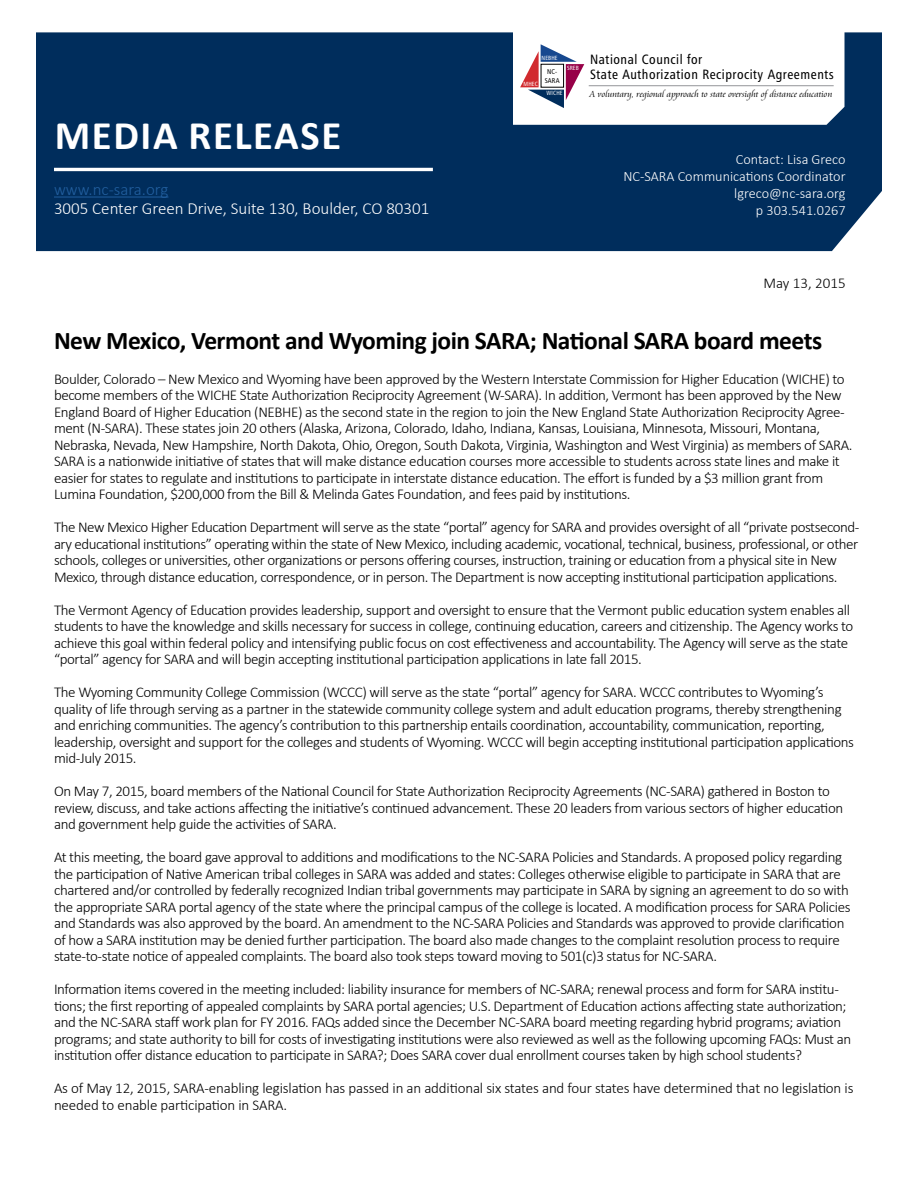
<style>
.page{position:relative;width:918px;height:1188px;background:#fff}
.page>*{position:absolute;margin:0;border:0;box-sizing:border-box;transform-origin:0 0}
.t1{font:700 40.65px "Calibri";letter-spacing:.04em;color:#fff}
.t2{font:700 25.5px "Calibri";letter-spacing:-.02em;color:#000}
.t3{font:300 16.95px "Calibri";color:#fff}
.t4{font:300 16.95px "Calibri";color:#215e9e}
.t5{font:300 15px/16.5px "Calibri";letter-spacing:-.025em;color:#000}
.t6{font:300 15px "Calibri";color:#000}
.t7{font:300 14.25px/17.1px "Calibri";color:#fff;text-align:right}
.t8{font:13.5px/14.9px "Humanist 777 BT Roman Condensed B";letter-spacing:.04em;color:#000}
.t9{font:300 9.45px "Cataneo BT";color:#000}
.t10{font:6.9px/8.4px "Humanist 777 BT Roman Condensed B";letter-spacing:.02em;color:#000;text-align:center}
.t11{font:6px "Humanist 777 BT Roman Condensed B";letter-spacing:.02em;color:#fff}
</style>
<div class="page">
<div style="left:36px;top:32px;width:846px;height:219px;background:#002d5c"></div>
<hr style="left:54px;top:168px;width:379px;height:3px;background:#fff">
<hr style="left:54px;top:197px;width:114px;height:1px;background:#215e9e">
<svg style="left:513px;top:32px;width:331px;height:93px"></svg>
<hr style="left:589px;top:85px;width:245px;height:1px;background:#939598">
<h1 class="t1" style="left:55px;top:110px;width:288px">MEDIA RELEASE</h1>
<p class="t4" style="left:54px;top:179px;width:116px">www.nc-sara.org</p>
<p class="t3" style="left:54px;top:197px;width:377px">3005 Center Green Drive, Suite 130, Boulder, CO 80301</p>
<p class="t11" style="left:542px;top:55px;width:18px">NEBHE</p>
<p class="t11" style="left:567px;top:64px;width:13px">SREB</p>
<p class="t10" style="left:545px;top:68px;width:16px">NC-<br>SARA</p>
<p class="t11" style="left:524px;top:80px;width:16px">MHEC</p>
<p class="t11" style="left:546px;top:89px;width:18px">WICHE</p>
<p class="t8" style="left:590px;top:52px;width:245px">National Council for<br>State Authorization Reciprocity Agreements</p>
<p class="t9" style="left:590px;top:88px;width:244px">A voluntary, regional approach to state oversight ofdistance education</p>
<p class="t7" style="left:623px;top:150px;width:224px">Contact: Lisa Greco<br>NC-SARA Communications Coordinator lgreco@nc-sara.org<br>p 303.541.0267</p>
<p class="t6" style="left:764px;top:273px;width:84px">May 13, 2015</p>
<h2 class="t2" style="left:54px;top:325px;width:770px">New Mexico, Vermont and Wyoming join SARA; National SARA board meets</h2>
<p class="t5" style="left:54px;top:371px;width:800px">Boulder, Colorado – New Mexico and Wyoming have been approved by the Western Interstate Commission for Higher Education (WICHE) to become members of the WICHE State Authorization Reciprocity Agreement (W-SARA). In addition, Vermont has been approved by the New England Board of Higher Education (NEBHE) as the second state in the region to join the New England State Authorization Reciprocity Agree&shy;ment (N-SARA). These states join 20 others (Alaska, Arizona, Colorado, Idaho, Indiana, Kansas, Louisiana, Minnesota, Missouri, Montana, Nebraska, Nevada, New Hampshire, North Dakota, Ohio, Oregon, South Dakota, Virginia, Washington and West Virginia) as members of SARA.<br>SARA is a nationwide initiative of states that will make distance education courses more accessible to students across state lines and make it easier for states to regulate and institutions to participate in interstate distance education. The effort is funded by a $3 million grant from Lumina Foundation, $200,000 from the Bill &amp; Melinda Gates Foundation, and fees paid by institutions.</p>
<p class="t5" style="left:54px;top:519px;width:807px">The New Mexico Higher Education Department will serve as the state “portal” agency for SARA and provides oversight of all “private postsecond&shy;ary educational institutions” operating within the state of New Mexico, including academic, vocational, technical, business, professional, or other schools, colleges or universities, other organizations or persons offering courses, instruction, training or education from a physical site in New Mexico, through distance education, correspondence, or in person. The Department is now accepting institutional participation applications.</p>
<p class="t5" style="left:54px;top:602px;width:801px">The Vermont Agency of Education provides leadership, support and oversight to ensure that the Vermont public education system enables all students to have the knowledge and skills necessary for success in college, continuing education, careers and citizenship. The Agency works to achieve this goal within federal policy and intensifying public focus on cost effectiveness and accountability. The Agency will serve as the state “portal” agency for SARA and will begin accepting institutional participation applications in late fall 2015.</p>
<p class="t5" style="left:54px;top:684px;width:802px">The Wyoming Community College Commission (WCCC) will serve as the state “portal” agency for SARA. WCCC contributes to Wyoming’s quality of life through serving as a partner in the statewide community college system and adult education programs, thereby strengthening and enriching communities. The agency’s contribution to this partnership entails coordination, accountability, communication, reporting, leadership, oversight and support for the colleges and students of Wyoming. WCCC will begin accepting institutional participation applications mid-July 2015.</p>
<p class="t5" style="left:54px;top:783px;width:791px">On May 7, 2015, board members of the National Council for State Authorization Reciprocity Agreements (NC-SARA) gathered in Boston to review, discuss, and take actions affecting the initiative’s continued advancement. These 20 leaders from various sectors of higher education and government help guide the activities of SARA.</p>
<p class="t5" style="left:54px;top:849px;width:798px">At this meeting, the board gave approval to additions and modifications to the NC-SARA Policies and Standards. A proposed policy regarding the participation of Native American tribal colleges in SARA was added and states: Colleges otherwise eligible to participate in SARA that are chartered and/or controlled by federally recognized Indian tribal governments may participate in SARA by signing an agreement to do so with the appropriate SARA portal agency of the state where the principal campus of the college is located. A modification process for SARA Policies and Standards was also approved by the board. An amendment to the NC-SARA Policies and Standards was approved to provide clarification of how a SARA institution may be denied further participation. The board also made changes to the complaint resolution process to require state-to-state notice of appealed complaints. The board also took steps toward moving to 501(c)3 status for NC-SARA.</p>
<p class="t5" style="left:54px;top:981px;width:799px">Information items covered in the meeting included: liability insurance for members of NC-SARA; renewal process and form for SARA institu&shy;tions; the first reporting of appealed complaints by SARA portal agencies; U.S. Department of Education actions affecting state authorization; and the NC-SARA staff work plan for FY 2016. FAQs added since the December NC-SARA board meeting regarding hybrid programs; aviation programs; and state authority to bill for costs of investigating institutions were also reviewed as well as the following upcoming FAQs: Must an institution offer distance education to participate in SARA?; Does SARA cover dual enrollment courses taken by high school students?</p>
<p class="t5" style="left:54px;top:1080px;width:801px">As of May 12, 2015, SARA-enabling legislation has passed in an additional six states and four states have determined that no legislation is needed to enable participation in SARA.</p>
</div>
